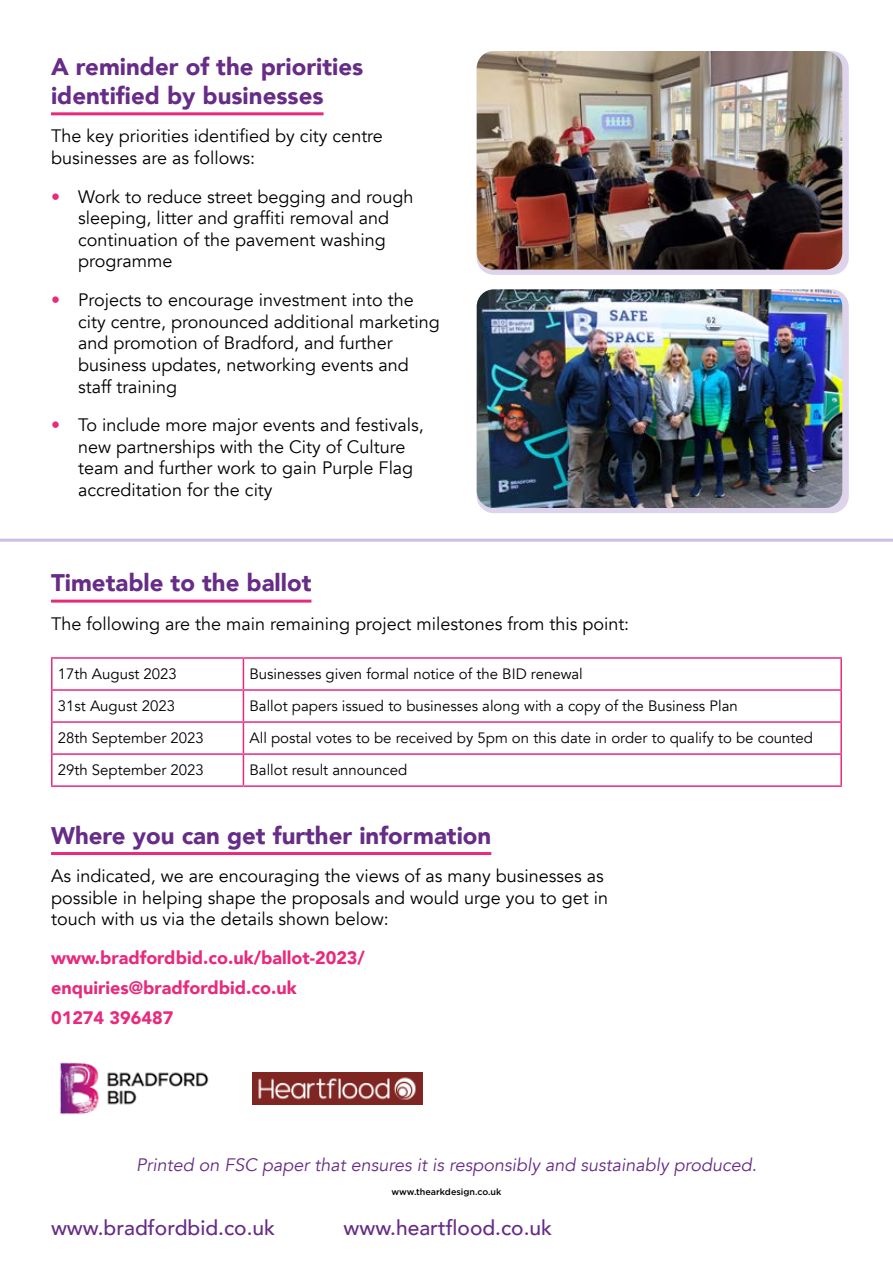
<style>
.page{position:relative;width:893px;height:1263px;background:#fff}
.page>*{position:absolute;margin:0;border:0;box-sizing:border-box;transform-origin:0 0}
.t1{font:900 24px/28.8px "Avenir";color:#662c87}
.t2{font:500 21px "Avenir";color:#662c87}
.t3{font:18px/21.6px "Avenir";color:#000}
.t4{font:900 18px/30.2px "Avenir";color:#e82a7c}
.t5{font:italic 18px "Avenir";color:#662c87}
.t6{font:15px "Avenir";color:#000}
.t7{font:500 9px "Gotham";color:#000}
.s1{font-weight:900;color:#e82a7c}
</style>
<div class="page">
<hr style="left:51px;top:112px;width:273px;height:3px;background:#e82a7c">
<hr style="left:51px;top:852px;width:440px;height:3px;background:#e82a7c">
<hr style="left:51px;top:600px;width:260px;height:3px;background:#e82a7c">
<img style="left:59px;top:1062px;width:150px;height:53px">
<img style="left:253px;top:1073px;width:170px;height:31px">
<div style="left:477px;top:51px;width:372px;height:224px;background:#ddd3ea;border-radius:17px"></div>
<img style="left:477px;top:51px;width:365px;height:219px">
<div style="left:477px;top:289px;width:372px;height:224px;background:#ddd3ea;border-radius:17px"></div>
<img style="left:477px;top:289px;width:365px;height:219px">
<hr style="left:51px;top:659px;width:2px;height:30px;background:#e82a7c">
<hr style="left:243px;top:657px;width:599px;height:2px;background:#e82a7c">
<hr style="left:243px;top:659px;width:1px;height:30px;background:#e82a7c">
<hr style="left:840px;top:659px;width:2px;height:30px;background:#e82a7c">
<hr style="left:243px;top:691px;width:1px;height:30px;background:#e82a7c">
<hr style="left:243px;top:723px;width:1px;height:30px;background:#e82a7c">
<hr style="left:51px;top:755px;width:2px;height:30px;background:#e82a7c">
<hr style="left:243px;top:755px;width:1px;height:30px;background:#e82a7c">
<hr style="left:840px;top:755px;width:2px;height:30px;background:#e82a7c">
<hr style="left:51px;top:785px;width:192px;height:2px;background:#e82a7c">
<hr style="left:243px;top:785px;width:599px;height:2px;background:#e82a7c">
<hr style="left:51px;top:657px;width:192px;height:2px;background:#e82a7c">
<hr style="left:51px;top:689px;width:192px;height:2px;background:#e82a7c">
<hr style="left:51px;top:691px;width:2px;height:30px;background:#e82a7c">
<hr style="left:243px;top:689px;width:599px;height:2px;background:#e82a7c">
<hr style="left:840px;top:691px;width:2px;height:30px;background:#e82a7c">
<hr style="left:51px;top:721px;width:192px;height:2px;background:#e82a7c">
<hr style="left:51px;top:723px;width:2px;height:30px;background:#e82a7c">
<hr style="left:243px;top:721px;width:599px;height:2px;background:#e82a7c">
<hr style="left:840px;top:723px;width:2px;height:30px;background:#e82a7c">
<hr style="left:51px;top:753px;width:192px;height:2px;background:#e82a7c">
<hr style="left:243px;top:753px;width:599px;height:2px;background:#e82a7c">
<hr style="left:0;top:539px;width:893px;height:3px;background:#cdbdde">
<h1 class="t1" style="left:51px;top:52px;width:314px">A reminder of the priorities identified by businesses</h1>
<p class="t3" style="left:51px;top:126px;width:333px">The key priorities identified by city centre businesses are as follows:</p>
<p class="t3" style="left:78px;top:186px;width:337px;text-indent:-27px"><span class="s1">•</span> Work to reduce street begging and rough sleeping, litter and graffiti removal and continuation of the pavement washing programme</p>
<p class="t3" style="left:78px;top:289px;width:363px;text-indent:-27px"><span class="s1">•</span> Projects to encourage investment into the city centre, pronounced additional marketing and promotion of Bradford, and further business updates, networking events and staff training</p>
<p class="t3" style="left:78px;top:414px;width:347px;text-indent:-27px"><span class="s1">•</span> To include more major events and festivals, new partnerships with the City of Culture team and further work to gain Purple Flag accreditation for the city</p>
<h1 class="t1" style="left:51px;top:568px;width:262px">Timetable to the ballot</h1>
<p class="t3" style="left:51px;top:613px;width:580px">The following are the main remaining project milestones from this point:</p>
<p class="t6" style="left:58px;top:665px;width:121px">17th August 2023</p>
<p class="t6" style="left:249px;top:665px;width:335px">Businesses given formal notice of the BID renewal</p>
<p class="t6" style="left:58px;top:697px;width:119px">31st August 2023</p>
<p class="t6" style="left:249px;top:697px;width:490px">Ballot papers issued to businesses along with a copy of the Business Plan</p>
<p class="t6" style="left:58px;top:729px;width:148px">28th September 2023</p>
<p class="t6" style="left:249px;top:729px;width:565px">All postal votes to be received by 5pm on this date in order to qualify to be counted</p>
<p class="t6" style="left:58px;top:761px;width:148px">29th September 2023</p>
<p class="t6" style="left:249px;top:761px;width:159px">Ballot result announced</p>
<h1 class="t1" style="left:51px;top:820px;width:442px">Where you can get further information</h1>
<p class="t3" style="left:51px;top:865px;width:559px">As indicated, we are encouraging the views of as many businesses as possible in helping shape the proposals and would urge you to get in touch with us via the details shown below:</p>
<p class="t4" style="left:51px;top:942px;width:315px">www.bradfordbid.co.uk/ballot-2023/ enquiries@bradfordbid.co.uk<br>01274 396487</p>
<p class="t5" style="left:136px;top:1154px;width:622px">Printed on FSC paper that ensures it is responsibly and sustainably produced.</p>
<p class="t7" style="left:392px;top:1186px;width:111px">www.thearkdesign.co.uk</p>
<p class="t2" style="left:51px;top:1210px;width:226px">www.bradfordbid.co.uk</p>
<p class="t2" style="left:344px;top:1210px;width:210px">www.heartflood.co.uk</p>
</div>
